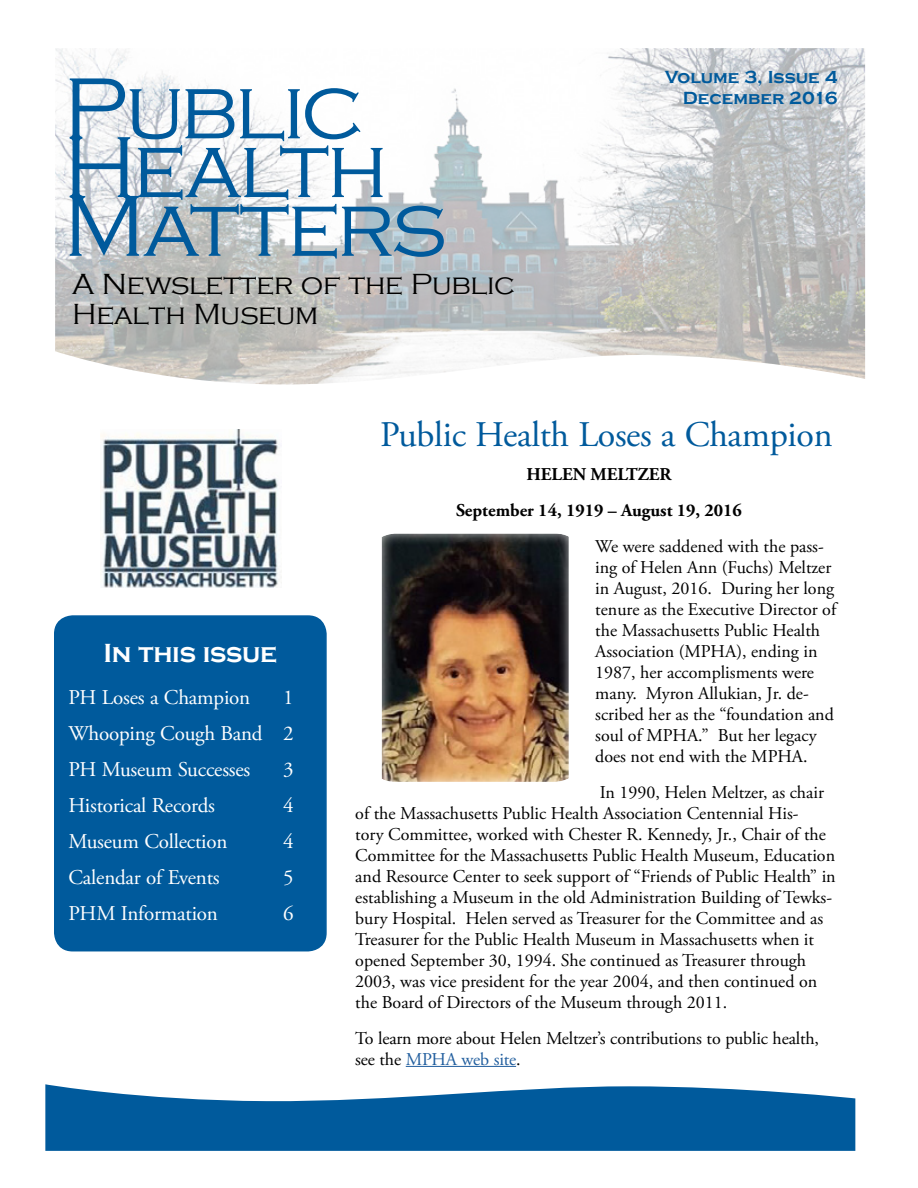
<style>
.page{position:relative;width:918px;height:1188px;background:#fff}
.page>*{position:absolute;margin:0;border:0;box-sizing:border-box;transform-origin:0 0}
.t1{font:300 89.85px "Copperplate Gothic";letter-spacing:-.03em;color:#005a9c}
.t2{font:36px "Adobe Garamond Pro";letter-spacing:-.01em;color:#005a9c}
.t3{font:300 30px/30px "Copperplate Gothic";letter-spacing:-.01em;color:#000}
.t4{font:700 27px "Copperplate Gothic";letter-spacing:-.01em;color:#fff}
.t5{font:21px/36px "Adobe Garamond Pro";letter-spacing:-.01em;color:#fff;text-align:justify}
.t6{font:18px/21px "Adobe Garamond Pro";color:#000}
.t7{font:700 18px/36px "Adobe Garamond Pro";color:#000;text-align:center}
.t8{font:700 18px/21px "Copperplate Gothic";color:#005a9c;text-align:right}
.s1{color:#215e9e}
</style>
<div class="page">
<img style="left:55px;top:48px;width:810px;height:336px">
<svg style="left:45px;top:1084px;width:810px;height:67px;background:#2471aa"></svg>
<hr style="left:406px;top:1066px;width:110px;height:1px;background:#215e9e">
<div style="left:55px;top:616px;width:271px;height:335px;background:#005a9c;border-radius:18px"></div>
<div style="left:54px;top:615px;width:273px;height:336px;border:2px solid #005a9c;border-radius:18px"></div>
<img style="left:101px;top:430px;width:181px;height:158px">
<div style="left:355px;top:524px;width:240px;height:258px;background:#fff;opacity:.75"></div>
<h1 class="t1" style="left:63px;top:60px;width:303px">Public</h1>
<h1 class="t1" style="left:63px;top:119px;width:326px">Health</h1>
<h1 class="t1" style="left:63px;top:177px;width:385px">Matters</h1>
<h3 class="t3" style="left:72px;top:270px;width:445px">A Newsletter of the Public<br>Health Museum</h3>
<p class="t8" style="left:665px;top:67px;width:174px">Volume 3, Issue 4<br>December 2016</p>
<h3 class="t4" style="left:104px;top:638px;width:175px">In this issue</h3>
<p class="t5" style="left:69px;top:680px;width:183px">PH Loses a Champion</p>
<p class="t5" style="left:69px;top:680px;width:226px;text-indent:214px">1<br>Whooping Cough Band 2<br>PH Museum Successes</p>
<p class="t5" style="left:283px;top:752px;width:12px">3</p>
<p class="t5" style="left:69px;top:788px;width:148px">Historical Records</p>
<p class="t5" style="left:283px;top:788px;width:12px">4</p>
<p class="t5" style="left:69px;top:824px;width:160px">Museum Collection</p>
<p class="t5" style="left:283px;top:824px;width:12px">4</p>
<p class="t5" style="left:69px;top:860px;width:153px">Calendar of Events</p>
<p class="t5" style="left:283px;top:860px;width:12px">5</p>
<p class="t5" style="left:69px;top:896px;width:151px">PHM Information</p>
<p class="t5" style="left:283px;top:896px;width:12px">6</p>
<h2 class="t2" style="left:380px;top:413px;width:454px">Public Health Loses a Champion</h2>
<p class="t7" style="left:456px;top:456px;width:287px">HELEN MELTZER<br>September 14, 1919 – August 19, 2016</p>
<p class="t6" style="left:595px;top:536px;width:243px">We were saddened with the pass&shy;ing of Helen Ann (Fuchs) Meltzer in August, 2016. During her long tenure as the Executive Director of the Massachusetts Public Health<br>Association (MPHA), ending in<br>1987, her accomplisments were many. Myron Allukian, Jr. de&shy;scribed her as the “foundation and soul of MPHA.” But her legacy does not end with the MPHA.</p>
<p class="t6" style="left:355px;top:782px;width:482px;text-indent:244px">In 1990, Helen Meltzer, as chair of the Massachusetts Public Health Association Centennial His-<br>tory Committee, worked with Chester R. Kennedy, Jr., Chair of the Committee for the Massachusetts Public Health Museum, Education and Resource Center to seek support of “Friends of Public Health” in establishing a Museum in the old Administration Building of Tewks&shy;bury Hospital. Helen served as Treasurer for the Committee and as Treasurer for the Public Health Museum in Massachusetts when it opened September 30, 1994. She continued as Treasurer through 2003, was vice president for the year 2004, and then continued on the Board of Directors of the Museum through 2011.</p>
<p class="t6" style="left:355px;top:1028px;width:465px">To learn more about Helen Meltzer’s contributions to public health, see the <span class="s1">MPHA web site</span>.</p>
</div>
